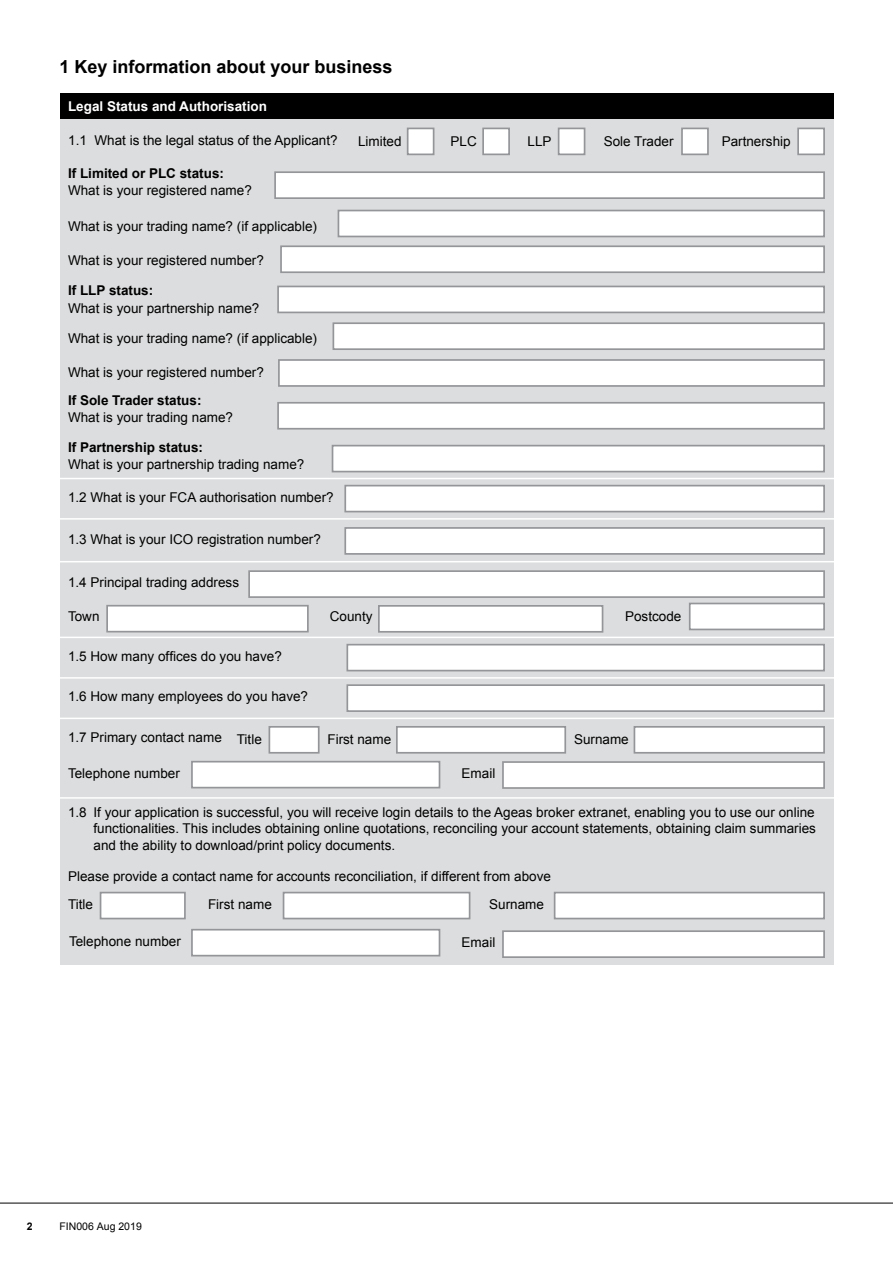
<style>
.page{position:relative;width:893px;height:1263px;background:#fff}
.page>*{position:absolute;margin:0;border:0;box-sizing:border-box;transform-origin:0 0}
.t1{font:700 18px "Arial";color:#000}
.t2{font:13.5px/16.5px "Arial";color:#000;text-align:justify}
.t3{font:700 13.5px "Arial";color:#000}
.t4{font:700 13.5px "Arial";color:#fff}
.t5{font:10.5px "Arial";color:#000}
.t6{font:700 10.5px "Arial";color:#000}
</style>
<div class="page">
<hr style="left:0;top:1203px;width:893px;height:1px;background:#000">
<div style="left:60px;top:94px;width:773px;height:871px;background:#dcddde"></div>
<div style="left:274px;top:171px;width:551px;height:28px;background:#fff;border:2px solid #939598"></div>
<div style="left:332px;top:445px;width:493px;height:27px;background:#fff;border:2px solid #939598"></div>
<div style="left:338px;top:210px;width:487px;height:27px;background:#fff;border:2px solid #939598"></div>
<div style="left:280px;top:245px;width:545px;height:28px;background:#fff;border:2px solid #939598"></div>
<div style="left:277px;top:286px;width:548px;height:27px;background:#fff;border:2px solid #939598"></div>
<div style="left:333px;top:322px;width:492px;height:28px;background:#fff;border:2px solid #939598"></div>
<div style="left:278px;top:359px;width:547px;height:28px;background:#fff;border:2px solid #939598"></div>
<div style="left:277px;top:402px;width:548px;height:28px;background:#fff;border:2px solid #939598"></div>
<div style="left:407px;top:128px;width:27px;height:27px;background:#fff;border:2px solid #939598"></div>
<div style="left:482px;top:128px;width:28px;height:27px;background:#fff;border:2px solid #939598"></div>
<div style="left:558px;top:128px;width:27px;height:27px;background:#fff;border:2px solid #939598"></div>
<div style="left:681px;top:128px;width:28px;height:27px;background:#fff;border:2px solid #939598"></div>
<div style="left:797px;top:128px;width:28px;height:27px;background:#fff;border:2px solid #939598"></div>
<div style="left:106px;top:605px;width:203px;height:27px;background:#fff;border:2px solid #939598"></div>
<div style="left:689px;top:603px;width:136px;height:27px;background:#fff;border:2px solid #939598"></div>
<div style="left:378px;top:605px;width:225px;height:28px;background:#fff;border:2px solid #939598"></div>
<div style="left:344px;top:485px;width:481px;height:27px;background:#fff;border:2px solid #939598"></div>
<div style="left:248px;top:570px;width:577px;height:28px;background:#fff;border:2px solid #939598"></div>
<hr style="left:58px;top:518px;width:784px;height:2px;background:#fff">
<hr style="left:58px;top:637px;width:784px;height:1px;background:#fff">
<div style="left:346px;top:644px;width:479px;height:27px;background:#fff;border:2px solid #939598"></div>
<hr style="left:58px;top:677px;width:784px;height:2px;background:#fff">
<div style="left:346px;top:684px;width:479px;height:28px;background:#fff;border:2px solid #939598"></div>
<div style="left:191px;top:761px;width:249px;height:27px;background:#fff;border:2px solid #939598"></div>
<hr style="left:58px;top:718px;width:784px;height:1px;background:#fff">
<div style="left:502px;top:761px;width:323px;height:28px;background:#fff;border:2px solid #939598"></div>
<hr style="left:58px;top:797px;width:784px;height:2px;background:#fff">
<div style="left:191px;top:929px;width:249px;height:27px;background:#fff;border:2px solid #939598"></div>
<div style="left:502px;top:930px;width:323px;height:28px;background:#fff;border:2px solid #939598"></div>
<div style="left:396px;top:726px;width:170px;height:28px;background:#fff;border:2px solid #939598"></div>
<div style="left:269px;top:726px;width:51px;height:28px;background:#fff;border:2px solid #939598"></div>
<div style="left:634px;top:726px;width:191px;height:28px;background:#fff;border:2px solid #939598"></div>
<div style="left:283px;top:892px;width:187px;height:27px;background:#fff;border:2px solid #939598"></div>
<div style="left:100px;top:892px;width:86px;height:27px;background:#fff;border:2px solid #939598"></div>
<div style="left:554px;top:892px;width:271px;height:27px;background:#fff;border:2px solid #939598"></div>
<div style="left:344px;top:527px;width:481px;height:28px;background:#fff;border:2px solid #939598"></div>
<hr style="left:53px;top:561px;width:784px;height:1px;background:#fff">
<div style="left:60px;top:94px;width:773px;height:25px;background:#000"></div>
<hr style="left:60px;top:478px;width:784px;height:1px;background:#fff">
<h1 class="t1" style="left:60px;top:54px;width:335px">1 Key information about your business</h1>
<p class="t4" style="left:68px;top:97px;width:201px">Legal Status and Authorisation</p>
<p class="t2" style="left:68px;top:132px;width:271px">1.1 What is the legal status of the Applicant?</p>
<p class="t3" style="left:68px;top:164px;width:158px">If Limited or PLC status:</p>
<p class="t2" style="left:68px;top:182px;width:185px">What is your registered name?</p>
<p class="t2" style="left:68px;top:218px;width:251px">What is your trading name? (if applicable)</p>
<p class="t2" style="left:68px;top:252px;width:197px">What is your registered number?</p>
<p class="t3" style="left:68px;top:281px;width:87px">If LLP status:</p>
<p class="t2" style="left:68px;top:300px;width:193px">What is your partnership name?</p>
<p class="t2" style="left:68px;top:330px;width:251px">What is your trading name? (if applicable)</p>
<p class="t2" style="left:68px;top:364px;width:197px">What is your registered number?</p>
<p class="t3" style="left:68px;top:392px;width:135px">If Sole Trader status:</p>
<p class="t2" style="left:68px;top:409px;width:167px">What is your trading name?</p>
<p class="t3" style="left:68px;top:438px;width:137px">If Partnership status:</p>
<p class="t2" style="left:68px;top:456px;width:238px">What is your partnership trading name?</p>
<p class="t2" style="left:68px;top:489px;width:267px">1.2 What is your FCA authorisation number?</p>
<p class="t2" style="left:68px;top:531px;width:254px">1.3 What is your ICO registration number?</p>
<p class="t2" style="left:68px;top:574px;width:173px">1.4 Principal trading address</p>
<p class="t2" style="left:358px;top:133px;width:45px">Limited</p>
<p class="t2" style="left:450px;top:133px;width:28px">PLC</p>
<p class="t2" style="left:527px;top:133px;width:26px">LLP</p>
<p class="t2" style="left:604px;top:133px;width:71px">Sole Trader</p>
<p class="t2" style="left:722px;top:133px;width:71px">Partnership</p>
<p class="t2" style="left:68px;top:608px;width:33px">Town</p>
<p class="t2" style="left:330px;top:608px;width:44px">County</p>
<p class="t2" style="left:625px;top:608px;width:58px">Postcode</p>
<p class="t2" style="left:68px;top:648px;width:215px">1.5 How many offices do you have?</p>
<p class="t2" style="left:68px;top:688px;width:242px">1.6 How many employees do you have?</p>
<p class="t2" style="left:68px;top:729px;width:155px">1.7 Primary contact name</p>
<p class="t2" style="left:68px;top:765px;width:113px">Telephone number</p>
<p class="t2" style="left:462px;top:765px;width:35px">Email</p>
<p class="t2" style="left:94px;top:804px;width:724px;text-indent:-26px">1.8 If your application is successful, you will receive login details to the Ageas broker extranet, enabling you to use our online functionalities. This includes obtaining online quotations, reconciling your account statements, obtaining claim summaries and the ability to download/print policy documents.</p>
<p class="t2" style="left:237px;top:731px;width:26px">Title</p>
<p class="t2" style="left:327px;top:731px;width:65px">First name</p>
<p class="t2" style="left:574px;top:731px;width:56px">Surname</p>
<p class="t2" style="left:68px;top:868px;width:485px">Please provide a contact name for accounts reconciliation, if different from above</p>
<p class="t2" style="left:68px;top:896px;width:26px">Title</p>
<p class="t2" style="left:208px;top:896px;width:65px">First name</p>
<p class="t2" style="left:489px;top:896px;width:56px">Surname</p>
<p class="t2" style="left:69px;top:933px;width:113px">Telephone number</p>
<p class="t2" style="left:462px;top:934px;width:35px">Email</p>
<p class="t6" style="left:27px;top:1219px;width:7px">2</p>
<p class="t5" style="left:60px;top:1220px;width:84px">FIN006 Aug 2019</p>
</div>
